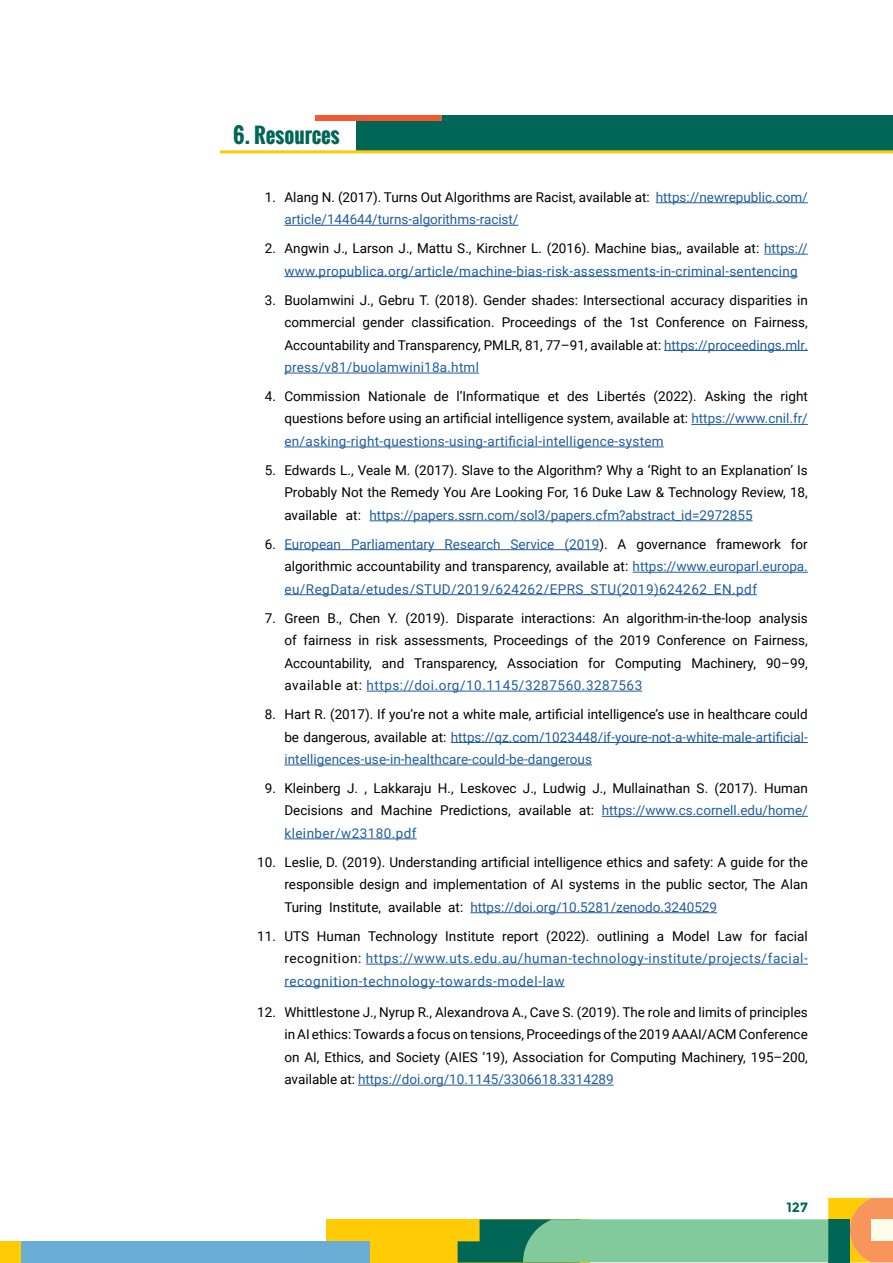
<style>
.page{position:relative;width:893px;height:1263px;background:#fff}
.page>*{position:absolute;margin:0;border:0;box-sizing:border-box;transform-origin:0 0}
.t1{font:700 21px "Oswald";color:#065}
.t2{font:13.5px/22.5px "Roboto";color:#000;text-align:justify}
.t3{font:13.5px/22.5px "Roboto";letter-spacing:.005em;color:#215e9e;text-align:justify}
.t4{font:700 13.5px "Montserrat";color:#065}
.s1{color:#000}
.s2{color:#215e9e}
</style>
<div class="page">
<div style="left:326px;top:1219px;width:263px;height:43px;background:#ffcb05"></div>
<svg style="left:457px;top:1198px;width:435px;height:64px"></svg>
<div style="left:21px;top:1241px;width:348px;height:21px;background:#6baed5"></div>
<div style="left:0;top:1241px;width:21px;height:21px;background:#ffcb05"></div>
<hr style="left:655px;top:202px;width:152px;height:1px;background:#215e9e">
<hr style="left:284px;top:225px;width:234px;height:1px;background:#215e9e">
<hr style="left:763px;top:254px;width:44px;height:1px;background:#215e9e">
<hr style="left:284px;top:276px;width:513px;height:1px;background:#215e9e">
<hr style="left:663px;top:350px;width:144px;height:1px;background:#215e9e">
<hr style="left:284px;top:373px;width:195px;height:1px;background:#215e9e">
<hr style="left:691px;top:424px;width:116px;height:1px;background:#215e9e">
<hr style="left:284px;top:447px;width:379px;height:1px;background:#215e9e">
<hr style="left:369px;top:520px;width:383px;height:1px;background:#215e9e">
<hr style="left:284px;top:549px;width:315px;height:1px;background:#215e9e">
<hr style="left:632px;top:572px;width:175px;height:1px;background:#215e9e">
<hr style="left:284px;top:594px;width:472px;height:1px;background:#215e9e">
<hr style="left:366px;top:691px;width:276px;height:1px;background:#215e9e">
<hr style="left:450px;top:742px;width:357px;height:1px;background:#215e9e">
<hr style="left:284px;top:765px;width:308px;height:1px;background:#215e9e">
<hr style="left:601px;top:816px;width:206px;height:1px;background:#215e9e">
<hr style="left:284px;top:838px;width:132px;height:1px;background:#215e9e">
<hr style="left:470px;top:912px;width:246px;height:1px;background:#215e9e">
<hr style="left:365px;top:964px;width:442px;height:1px;background:#215e9e">
<hr style="left:284px;top:986px;width:280px;height:1px;background:#215e9e">
<hr style="left:358px;top:1085px;width:255px;height:1px;background:#215e9e">
<div style="left:356px;top:115px;width:536px;height:37px;background:#065"></div>
<div style="left:315px;top:115px;width:126px;height:5px;background:#f15b31"></div>
<hr style="left:221px;top:150px;width:671px;height:3px;background:#ffcb05">
<h1 class="t1" style="left:233px;top:119px;width:108px">6. Resources</h1>
<p class="t3" style="left:284px;top:185px;width:524px;text-indent:-20px"><span class="s1">1. Alang N. (2017). Turns Out Algorithms are Racist, available at:</span> https://newrepublic.com/ article/144644/turns-algorithms-racist/</p>
<p class="t3" style="left:284px;top:237px;width:524px;text-indent:-20px"><span class="s1">2. Angwin J., Larson J., Mattu S., Kirchner L. (2016). Machine bias,, available at:</span> https:// www.propublica.org/article/machine-bias-risk-assessments-in-criminal-sentencing</p>
<p class="t2" style="left:284px;top:288px;width:525px;text-indent:-20px">3. Buolamwini J., Gebru T. (2018). Gender shades: Intersectional accuracy disparities in commercial gender classification. Proceedings of the 1st Conference on Fairness, Accountability and Transparency, PMLR, 81, 77–91, available at: <span class="s2">https://proceedings.mlr. press/v81/buolamwini18a.html</span></p>
<p class="t2" style="left:284px;top:384px;width:524px;text-indent:-20px">4. Commission Nationale de l’Informatique et des Libertés (2022). Asking the right questions before using an artificial intelligence system, available at: <span class="s2">https://www.cnil.fr/ en/asking-right-questions-using-artificial-intelligence-system</span></p>
<p class="t2" style="left:284px;top:458px;width:525px;text-indent:-20px">5. Edwards L., Veale M. (2017). Slave to the Algorithm? Why a ‘Right to an Explanation’ Is Probably Not the Remedy You Are Looking For, 16 Duke Law &amp; Technology Review, 18, available at: <span class="s2">https://papers.ssrn.com/sol3/papers.cfm?abstract_id=2972855</span></p>
<p class="t3" style="left:284px;top:532px;width:524px;text-indent:-20px"><span class="s1">6.</span> European Parliamentary Research Service (2019<span class="s1">). A governance framework for algorithmic accountability and transparency, available at:</span> https://www.europarl.europa. eu/RegData/etudes/STUD/2019/624262/EPRS_STU(2019)624262_EN.pdf</p>
<p class="t2" style="left:284px;top:606px;width:525px;text-indent:-20px">7. Green B., Chen Y. (2019). Disparate interactions: An algorithm-in-the-loop analysis of fairness in risk assessments, Proceedings of the 2019 Conference on Fairness, Accountability, and Transparency, Association for Computing Machinery, 90–99, available at: <span class="s2">https://doi.org/10.1145/3287560.3287563</span></p>
<p class="t3" style="left:284px;top:702px;width:525px;text-indent:-20px"><span class="s1">8. Hart R. (2017). If you’re not a white male, artificial intelligence’s use in healthcare could be dangerous, available at:</span> https://qz.com/1023448/if-youre-not-a-white-male-artificial&shy;intelligences-use-in-healthcare-could-be-dangerous</p>
<p class="t2" style="left:284px;top:776px;width:524px;text-indent:-20px">9. Kleinberg J. , Lakkaraju H., Leskovec J., Ludwig J., Mullainathan S. (2017). Human Decisions and Machine Predictions, available at: <span class="s2">https://www.cs.cornell.edu/home/ kleinber/w23180.pdf</span></p>
<p class="t2" style="left:284px;top:850px;width:525px;text-indent:-27px">10. Leslie, D. (2019). Understanding artificial intelligence ethics and safety: A guide for the responsible design and implementation of AI systems in the public sector, The Alan Turing Institute, available at: <span class="s2">https://doi.org/10.5281/zenodo.3240529</span></p>
<p class="t3" style="left:284px;top:924px;width:524px;text-indent:-27px"><span class="s1">11. UTS Human Technology Institute report (2022). outlining a Model Law for facial recognition:</span> https://www.uts.edu.au/human-technology-institute/projects/facial&shy;recognition-technology-towards-model-law</p>
<p class="t2" style="left:284px;top:1000px;width:525px;text-indent:-27px">12. Whittlestone J., Nyrup R., Alexandrova A., Cave S. (2019). The role and limits of principles in AI ethics: Towards a focus on tensions, Proceedings of the 2019 AAAI/ACM Conference on AI, Ethics, and Society (AIES ‘19), Association for Computing Machinery, 195–200, available at: <span class="s2">https://doi.org/10.1145/3306618.3314289</span></p>
<p class="t4" style="left:786px;top:1199px;width:23px">127</p>
</div>
